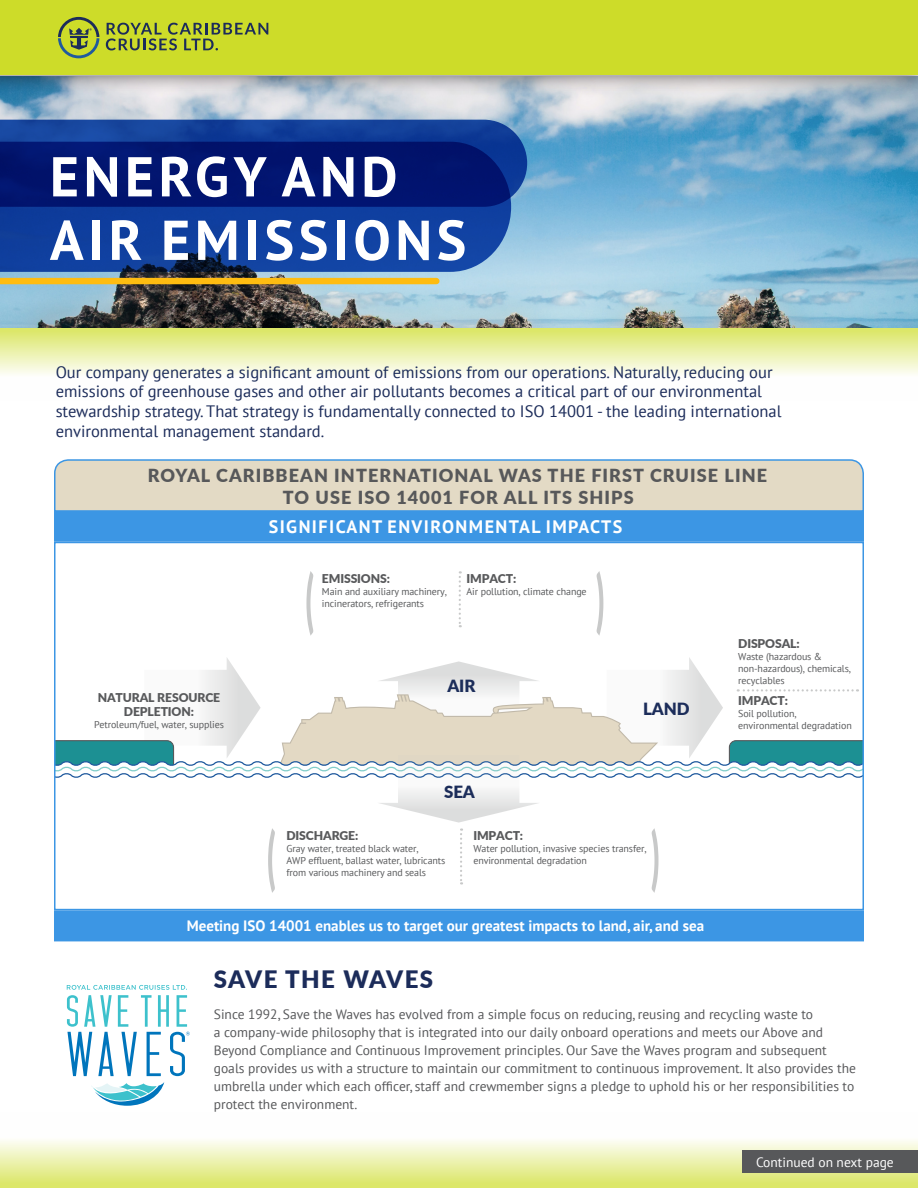
<style>
.page{position:relative;width:918px;height:1188px;background:#fff}
.page>*{position:absolute;margin:0;border:0;box-sizing:border-box;transform-origin:0 0}
.t1{font:700 55.95px/63.4px "PT Sans";letter-spacing:.08em;color:#fff}
.t2{font:900 24px "Lato";letter-spacing:.06em;color:#1c2c5a}
.t3{font:900 18px/21.6px "Lato";letter-spacing:.06em;color:#57585a;text-align:center}
.Indent___Callout{font:700 18px "PT Sans";letter-spacing:.08em;color:#fff}
.t4{font:900 16.8px "Lato";letter-spacing:-.01em;color:#1c2d5a}
.t5{font:16.5px/19.8px "PT Sans";color:#1c2c5a}
.Indent___Callout-2{font:700 15px "PT Sans";color:#fff}
.t6{font:13.5px/18px "PT Sans";color:#57585a}
.t7{font:13.5px "PT Sans";color:#fff}
.t8{font:900 12.15px/14.5px "Lato";letter-spacing:-.01em;color:#58595b;text-align:center}
.t9{font:9.9px/12px "PT Sans";letter-spacing:-.01em;color:#58595b}
</style>
<div class="page">
<svg style="left:0;top:328px;width:918px;height:46px;background:#eaf0a9"></svg>
<svg style="left:0;top:1140px;width:918px;height:48px;background:#eaf0a8"></svg>
<img style="left:0;top:95px;width:918px;height:233px">
<svg style="left:0;top:207px;width:511px;height:65px;background:#13429e"></svg>
<svg style="left:0;top:120px;width:527px;height:87px;background:#07227c"></svg>
<div style="left:0;top:278px;width:436px;height:6px;background:#febc11"></div>
<div style="left:54px;top:459px;width:810px;height:52px;background:#e3dac5"></div>
<svg style="left:91px;top:1082px;width:73px;height:24px"></svg>
<svg style="left:67px;top:985px;width:123px;height:91px"></svg>
<svg style="left:306px;top:571px;width:7px;height:65px"></svg>
<svg style="left:597px;top:571px;width:6px;height:65px"></svg>
<svg style="left:459px;top:571px;width:2px;height:56px"></svg>
<svg style="left:57px;top:657px;width:804px;height:236px"></svg>
<div style="left:54px;top:542px;width:810px;height:368px;border:2px solid #3c96e4"></div>
<div style="left:55px;top:511px;width:808px;height:30px;background:#3c96e4"></div>
<div style="left:54px;top:511px;width:810px;height:31px;border:2px solid #3c96e4"></div>
<div style="left:55px;top:911px;width:808px;height:30px;background:#3c96e4"></div>
<div style="left:54px;top:910px;width:810px;height:31px;border:2px solid #3c96e4"></div>
<div style="left:0;top:0;width:918px;height:95px;background:#231f20;opacity:.55"></div>
<div style="left:0;top:0;width:918px;height:75px;background:#cddc29"></div>
<svg style="left:106px;top:23px;width:162px;height:27px"></svg>
<svg style="left:58px;top:17px;width:41px;height:41px"></svg>
<div style="left:742px;top:1150px;width:176px;height:23px;background:#57585a"></div>
<p class="t1" style="left:50px;top:144px;width:418px">ENERGY AND<br>AIR EMISSIONS</p>
<p class="t5" style="left:56px;top:362px;width:727px">Our company generates a significant amount of emissions from our operations. Naturally, reducing our emissions of greenhouse gases and other air pollutants becomes a critical part of our environmental stewardship strategy. That strategy is fundamentally connected to ISO 14001 - the leading international environmental management standard.</p>
<p class="t3" style="left:148px;top:464px;width:621px">ROYAL CARIBBEAN INTERNATIONAL WAS THE FIRST CRUISE LINE<br>TO USE ISO 14001 FOR ALL ITS SHIPS</p>
<p class="Indent___Callout" style="left:269px;top:515px;width:355px">SIGNIFICANT ENVIRONMENTAL IMPACTS</p>
<p class="t8" style="left:98px;top:689px;width:124px">NATURAL RESOURCE<br>DEPLETION:</p>
<p class="t9" style="left:94px;top:718px;width:131px">Petroleum/fuel, water, supplies</p>
<p class="t8" style="left:322px;top:571px;width:70px">EMISSIONS:</p>
<p class="t9" style="left:322px;top:585px;width:126px">Main and auxiliary machinery, incinerators, refrigerants</p>
<p class="t8" style="left:467px;top:571px;width:51px">IMPACT:</p>
<p class="t9" style="left:467px;top:585px;width:122px">Air pollution, climate change</p>
<p class="t4" style="left:447px;top:674px;width:29px">AIR</p>
<p class="t4" style="left:444px;top:779px;width:32px">SEA</p>
<p class="t4" style="left:643px;top:697px;width:48px">LAND</p>
<p class="t8" style="left:286px;top:828px;width:73px">DISCHARGE:</p>
<p class="t9" style="left:286px;top:843px;width:160px">Gray water, treated black water,<br>AWP effluent, ballast water, lubricants from various machinery and seals</p>
<p class="t8" style="left:473px;top:828px;width:51px">IMPACT:</p>
<p class="t9" style="left:473px;top:843px;width:174px">Water pollution, invasive species transfer, environmental degradation</p>
<p class="Indent___Callout-2" style="left:187px;top:916px;width:519px">Meeting ISO 14001 enables us to target our greatest impacts to land, air, and sea</p>
<p class="t8" style="left:738px;top:636px;width:63px">DISPOSAL:</p>
<p class="t9" style="left:738px;top:650px;width:114px">Waste (hazardous &amp; non-hazardous), chemicals, recyclables</p>
<p class="t8" style="left:738px;top:693px;width:51px">IMPACT:</p>
<p class="t9" style="left:738px;top:707px;width:115px">Soil pollution, environmental degradation</p>
<p class="t2" style="left:214px;top:961px;width:221px">SAVE THE WAVES</p>
<p class="t6" style="left:214px;top:1005px;width:644px">Since 1992, Save the Waves has evolved from a simple focus on reducing, reusing and recycling waste to<br>a company-wide philosophy that is integrated into our daily onboard operations and meets our Above and Beyond Compliance and Continuous Improvement principles. Our Save the Waves program and subsequent goals provides us with a structure to maintain our commitment to continuous improvement. It also provides the umbrella under which each officer, staff and crewmember signs a pledge to uphold his or her responsibilities to protect the environment.</p>
<p class="t7" style="left:756px;top:1153px;width:139px">Continued on next page</p>
</div>
